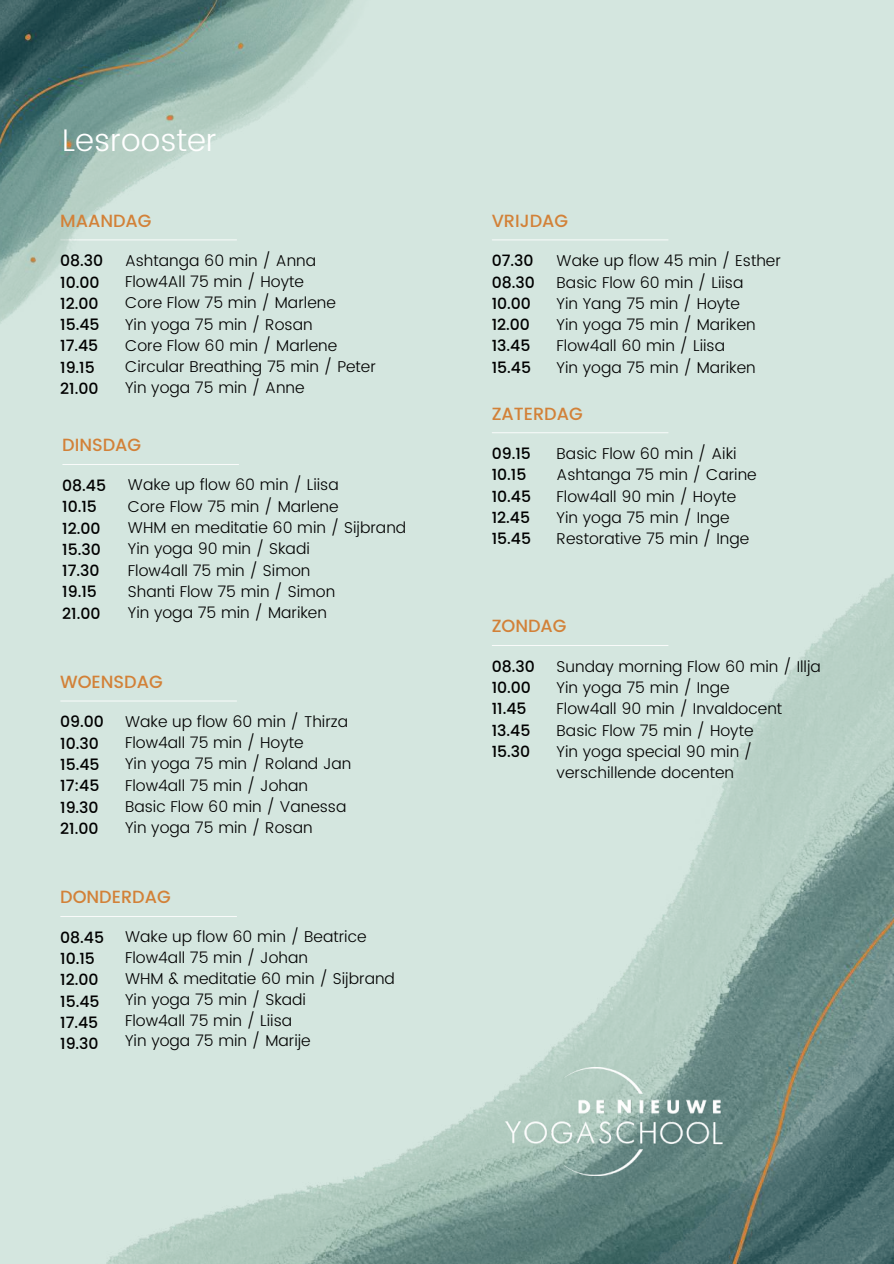
<style>
.page{position:relative;width:894px;height:1264px;background:#fff}
.page>*{position:absolute;margin:0;border:0;box-sizing:border-box;transform-origin:0 0}
.t1{font:300 31.2px "Poppins";color:#fff}
.t2{font:500 17.7px "Poppins";color:#d28138}
.t3{font:500 15.75px/21.3px "Poppins";color:#000}
.t4{font:300 15.75px/20.9px "Poppins";color:#000}
.t5{font:300 15.6px/21.3px "Poppins";color:#000}
</style>
<div class="page">
<div style="left:0;top:0;width:893px;height:1263px;background:#d4e6df"></div>
<img style="left:60px;top:464px;width:833px;height:799px">
<hr style="left:63px;top:464px;width:175px;height:1px;background:#fff">
<hr style="left:61px;top:700px;width:175px;height:1px;background:#fff">
<hr style="left:61px;top:916px;width:175px;height:1px;background:#fff">
<hr style="left:492px;top:239px;width:176px;height:1px;background:#fff">
<hr style="left:492px;top:432px;width:176px;height:1px;background:#fff">
<hr style="left:492px;top:645px;width:176px;height:1px;background:#fff">
<img style="left:0;top:0;width:613px;height:433px">
<img style="left:505px;top:1067px;width:217px;height:108px">
<h1 class="t1" style="left:62px;top:122px;width:156px">Lesrooster</h1>
<p class="t2" style="left:60px;top:210px;width:93px">MAANDAG</p>
<p class="t3" style="left:60px;top:250px;width:45px">08.30<br>10.00<br>12.00<br>15.45<br>17.45<br>19.15<br>21.00</p>
<p class="t5" style="left:125px;top:250px;width:252px">Ashtanga 60 min / Anna<br>Flow4All 75 min / Hoyte<br>Core Flow 75 min / Marlene<br>Yin yoga 75 min / Rosan<br>Core Flow 60 min / Marlene<br>Circular Breathing 75 min / Peter<br>Yin yoga 75 min / Anne</p>
<p class="t2" style="left:62px;top:435px;width:80px">DINSDAG</p>
<p class="t3" style="left:62px;top:475px;width:45px">08.45<br>10.15<br>12.00<br>15.30<br>17.30<br>19.15<br>21.00</p>
<p class="t5" style="left:128px;top:474px;width:280px">Wake up flow 60 min / Liisa<br>Core Flow 75 min / Marlene<br>WHM en meditatie 60 min / Sijbrand<br>Yin yoga 90 min / Skadi<br>Flow4all 75 min / Simon<br>Shanti Flow 75 min / Simon<br>Yin yoga 75 min / Mariken</p>
<p class="t2" style="left:60px;top:671px;width:104px">WOENSDAG</p>
<p class="t3" style="left:60px;top:711px;width:45px">09.00<br>10.30<br>15.45<br>17:45<br>19.30<br>21.00</p>
<p class="t5" style="left:125px;top:710px;width:228px">Wake up flow 60 min / Thirza<br>Flow4all 75 min / Hoyte<br>Yin yoga 75 min / Roland Jan<br>Flow4all 75 min / Johan<br>Basic Flow 60 min / Vanessa<br>Yin yoga 75 min / Rosan</p>
<p class="t2" style="left:60px;top:887px;width:112px">DONDERDAG</p>
<p class="t3" style="left:60px;top:926px;width:45px">08.45<br>10.15<br>12.00<br>15.45<br>17.45<br>19.30</p>
<p class="t4" style="left:125px;top:926px;width:271px">Wake up flow 60 min / Beatrice<br>Flow4all 75 min / Johan<br>WHM &amp; meditatie 60 min / Sijbrand<br>Yin yoga 75 min / Skadi<br>Flow4all 75 min / Liisa<br>Yin yoga 75 min / Marije</p>
<p class="t2" style="left:491px;top:210px;width:78px">VRIJDAG</p>
<p class="t3" style="left:491px;top:250px;width:45px">07.30<br>08.30<br>10.00<br>12.00<br>13.45<br>15.45</p>
<p class="t5" style="left:556px;top:250px;width:226px">Wake up flow 45 min / Esther<br>Basic Flow 60 min / Liisa<br>Yin Yang 75 min / Hoyte<br>Yin yoga 75 min / Mariken<br>Flow4all 60 min / Liisa<br>Yin yoga 75 min / Mariken</p>
<p class="t2" style="left:491px;top:403px;width:92px">ZATERDAG</p>
<p class="t3" style="left:491px;top:443px;width:41px">09.15<br>10.15<br>10.45<br>12.45<br>15.45</p>
<p class="t5" style="left:556px;top:443px;width:201px">Basic Flow 60 min / Aiki<br>Ashtanga 75 min / Carine<br>Flow4all 90 min / Hoyte<br>Yin yoga 75 min / Inge<br>Restorative 75 min / Inge</p>
<p class="t2" style="left:491px;top:616px;width:76px">ZONDAG</p>
<p class="t3" style="left:491px;top:655px;width:45px">08.30<br>10.00<br>11.45<br>13.45<br>15.30</p>
<p class="t5" style="left:556px;top:655px;width:266px">Sunday morning Flow 60 min / Illja<br>Yin yoga 75 min / Inge<br>Flow4all 90 min / Invaldocent<br>Basic Flow 75 min / Hoyte<br>Yin yoga special 90 min / verschillende docenten</p>
</div>
